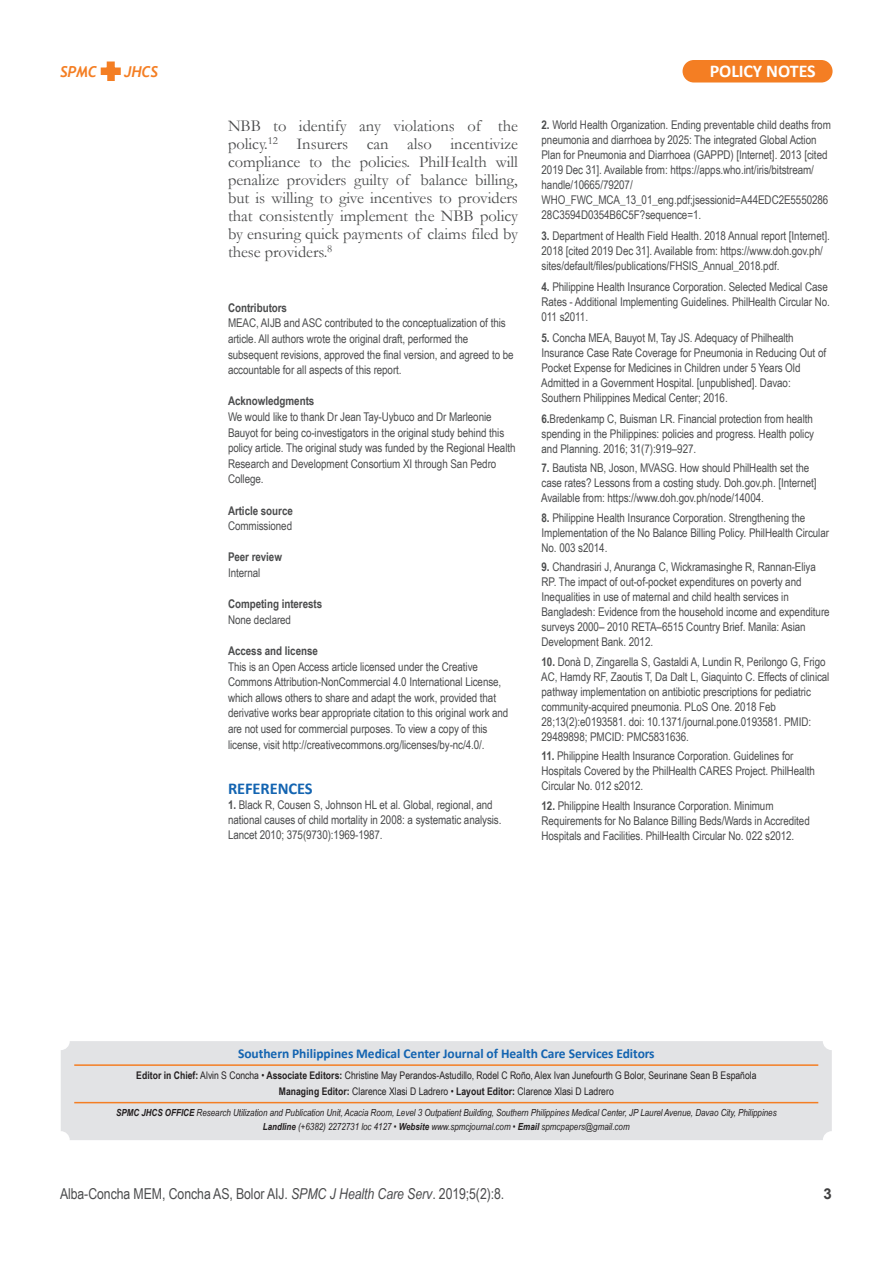
<style>
.page{position:relative;width:893px;height:1263px;background:#fff}
.page>*{position:absolute;margin:0;border:0;box-sizing:border-box;transform-origin:0 0}
.t1{font:700 18px "Calibri";letter-spacing:-.005em;color:#fff}
.t2{font:16.5px/18px "Garamond";letter-spacing:-.005em;color:#4b4c4d;text-align:justify}
.t3{font:700 16.5px "Calibri";letter-spacing:-.005em;color:#1364b1}
.t4{font:15px "Arial Narrow";letter-spacing:-.005em;color:#4b4c4d}
.t5{font:italic 700 15px "Trebuchet";letter-spacing:-.005em;color:#f47e23}
.t6{font:700 15px "Arial";color:#3f3f40}
.t7{font:700 13.5px "Calibri";letter-spacing:-.005em;color:#1364b1}
.t8{font:12px/15px "Arial Narrow";letter-spacing:-.005em;color:#4b4c4d}
.t9{font:700 12px "Arial Narrow";letter-spacing:-.005em;color:#4b4c4d}
.t10{font:10.5px/16.5px "Arial Narrow";letter-spacing:-.005em;color:#231f20;text-align:center}
.t11{font:italic 9.75px/13.5px "Arial Narrow";color:#231f20;text-align:center}
.s1{font-weight:700}
.s2{font-style:normal}
.s3{font-style:italic}
</style>
<div class="page">
<div style="left:682px;top:60px;width:150px;height:22px;background:#f47e23;border-radius:11px"></div>
<svg style="left:100px;top:62px;width:21px;height:19px"></svg>
<div style="left:61px;top:1041px;width:771px;height:99px;background:#e2e3e5;border-radius:9px"></div>
<hr style="left:74px;top:1064px;width:744px;height:2px;background:#f47e23">
<hr style="left:74px;top:1102px;width:744px;height:1px;background:#f47e23">
<p class="t5" style="left:60px;top:62px;width:39px">SPMC</p>
<p class="t5" style="left:124px;top:62px;width:36px">JHCS</p>
<h1 class="t1" style="left:710px;top:63px;width:107px">POLICY NOTES</h1>
<p class="t2" style="left:228px;top:117px;width:291px">NBB to identify any violations of the policy.<sup>12</sup> Insurers can also incentivize compliance to the policies. PhilHealth will penalize providers guilty of balance billing, but is willing to give incentives to providers that consistently implement the NBB policy by ensuring quick payments of claims filed by these providers.<sup>8</sup></p>
<p class="t9" style="left:228px;top:301px;width:61px">Contributors</p>
<p class="t8" style="left:228px;top:315px;width:287px;line-height:15.6px">MEAC, AIJB and ASC contributed to the conceptualization of this article. All authors wrote the original draft, performed the subsequent revisions, approved the final version, and agreed to be accountable for all aspects of this report.</p>
<p class="t9" style="left:228px;top:394px;width:88px">Acknowledgments</p>
<p class="t8" style="left:228px;top:409px;width:289px;line-height:15.6px">We would like to thank Dr Jean Tay-Uybuco and Dr Marleonie Bauyot for being co-investigators in the original study behind this policy article. The original study was funded by the Regional Health Research and Development Consortium XI through San Pedro College.</p>
<p class="t9" style="left:228px;top:503px;width:66px">Article source</p>
<p class="t8" style="left:228px;top:518px;width:66px">Commissioned</p>
<p class="t9" style="left:228px;top:550px;width:56px">Peer review</p>
<p class="t8" style="left:228px;top:565px;width:34px">Internal</p>
<p class="t9" style="left:228px;top:597px;width:96px">Competing interests</p>
<p class="t8" style="left:228px;top:612px;width:65px">None declared</p>
<p class="t9" style="left:228px;top:644px;width:91px">Access and license</p>
<p class="t8" style="left:228px;top:658px;width:282px;line-height:15.6px">This is an Open Access article licensed under the Creative Commons Attribution-NonCommercial 4.0 International License, which allows others to share and adapt the work, provided that derivative works bear appropriate citation to this original work and are not used for commercial purposes. To view a copy of this license, visit http://creativecommons.org/licenses/by-nc/4.0/.</p>
<h2 class="t3" style="left:228px;top:781px;width:86px">REFERENCES</h2>
<p class="t8" style="left:228px;top:797px;width:275px"><span class="s1">1.</span> Black R, Cousen S, Johnson HL et al. Global, regional, and national causes of child mortality in 2008: a systematic analysis.<br>Lancet 2010; 375(9730):1969-1987.</p>
<p class="t8" style="left:542px;top:117px;width:291px"><span class="s1">2.</span> World Health Organization. Ending preventable child deaths from pneumonia and diarrhoea by 2025: The integrated Global Action Plan for Pneumonia and Diarrhoea (GAPPD) [Internet]. 2013 [cited 2019 Dec 31]. Available from: https://apps.who.int/iris/bitstream/ handle/10665/79207/ WHO_FWC_MCA_13_01_eng.pdf;jsessionid=A44EDC2E5550286<br>28C3594D0354B6C5F?sequence=1.</p>
<p class="t8" style="left:542px;top:228px;width:290px"><span class="s1">3.</span> Department of Health Field Health. 2018 Annual report [Internet].<br>2018 [cited 2019 Dec 31]. Available from: https://www.doh.gov.ph/ sites/default/files/publications/FHSIS_Annual_2018.pdf.</p>
<p class="t8" style="left:542px;top:279px;width:290px"><span class="s1">4.</span> Philippine Health Insurance Corporation. Selected Medical Case<br>Rates - Additional Implementing Guidelines. PhilHealth Circular No.<br>011 s2011.</p>
<p class="t8" style="left:541px;top:330px;width:286px"><span class="s1">5.</span> Concha MEA, Bauyot M, Tay JS. Adequacy of Philhealth Insurance Case Rate Coverage for Pneumonia in Reducing Out of Pocket Expense for Medicines in Children under 5 Years Old Admitted in a Government Hospital. [unpublished]. Davao:<br>Southern Philippines Medical Center; 2016.</p>
<p class="t8" style="left:542px;top:411px;width:274px;text-align:justify"><span class="s1">6.</span>Bredenkamp C, Buisman LR. Financial protection from health spending in the Philippines: policies and progress. Health policy and Planning. 2016; 31(7):919–927.</p>
<p class="t8" style="left:541px;top:460px;width:277px"><span class="s1">7.</span> Bautista NB, Joson, MVASG. How should PhilHealth set the case rates? Lessons from a costing study. Doh.gov.ph. [Internet]<br>Available from: https://www.doh.gov.ph/node/14004.</p>
<p class="t8" style="left:542px;top:510px;width:289px"><span class="s1">8.</span> Philippine Health Insurance Corporation. Strengthening the<br>Implementation of the No Balance Billing Policy. PhilHealth Circular<br>No. 003 s2014.</p>
<p class="t8" style="left:542px;top:559px;width:290px"><span class="s1">9.</span> Chandrasiri J, Anuranga C, Wickramasinghe R, Rannan-Eliya RP. The impact of out-of-pocket expenditures on poverty and Inequalities in use of maternal and child health services in Bangladesh: Evidence from the household income and expenditure surveys 2000– 2010 RETA–6515 Country Brief. Manila: Asian Development Bank. 2012.</p>
<p class="t8" style="left:541px;top:654px;width:290px"><span class="s1">10.</span> Donà D, Zingarella S, Gastaldi A, Lundin R, Perilongo G, Frigo AC, Hamdy RF, Zaoutis T, Da Dalt L, Giaquinto C. Effects of clinical pathway implementation on antibiotic prescriptions for pediatric community-acquired pneumonia. PLoS One. 2018 Feb 28;13(2):e0193581. doi: 10.1371/journal.pone.0193581. PMID:<br>29489898; PMCID: PMC5831636.</p>
<p class="t8" style="left:542px;top:748px;width:275px"><span class="s1">11.</span> Philippine Health Insurance Corporation. Guidelines for<br>Hospitals Covered by the PhilHealth CARES Project. PhilHealth<br>Circular No. 012 s2012.</p>
<p class="t8" style="left:542px;top:798px;width:270px"><span class="s1">12.</span> Philippine Health Insurance Corporation. Minimum<br>Requirements for No Balance Billing Beds/Wards in Accredited<br>Hospitals and Facilities. PhilHealth Circular No. 022 s2012.</p>
<p class="t7" style="left:238px;top:1048px;width:418px">Southern Philippines Medical Center Journal of Health Care Services Editors</p>
<p class="t10" style="left:136px;top:1067px;width:622px"><span class="s1">Editor in Chief:</span> Alvin S Concha • <span class="s1">Associate Editors:</span> Christine May Perandos-Astudillo, Rodel C Roño, Alex Ivan Junefourth G Bolor, Seurinane Sean B Española<br><span class="s1">Managing Editor:</span> Clarence Xlasi D Ladrero • <span class="s1">Layout Editor:</span> Clarence Xlasi D Ladrero</p>
<p class="t11" style="left:116px;top:1106px;width:662px"><span class="s1">SPMC JHCS OFFICE</span> Research Utilization and Publication Unit, Acacia Room, Level 3 Outpatient Building, Southern Philippines Medical Center, JP Laurel Avenue, Davao City, Philippines<br><span class="s1">Landline</span> (+6382) 2272731 loc 4127 <span class="s2">•</span> <span class="s1">Website</span> www.spmcjournal.com <span class="s2">•</span> <span class="s1">Email</span> spmcpapers@gmail.com</p>
<p class="t4" style="left:60px;top:1185px;width:446px">Alba-Concha MEM, Concha AS, Bolor AIJ. <span class="s3">SPMC J Health Care Serv</span>. 2019;5(2):8.</p>
<p class="t6" style="left:824px;top:1185px;width:10px">3</p>
</div>
